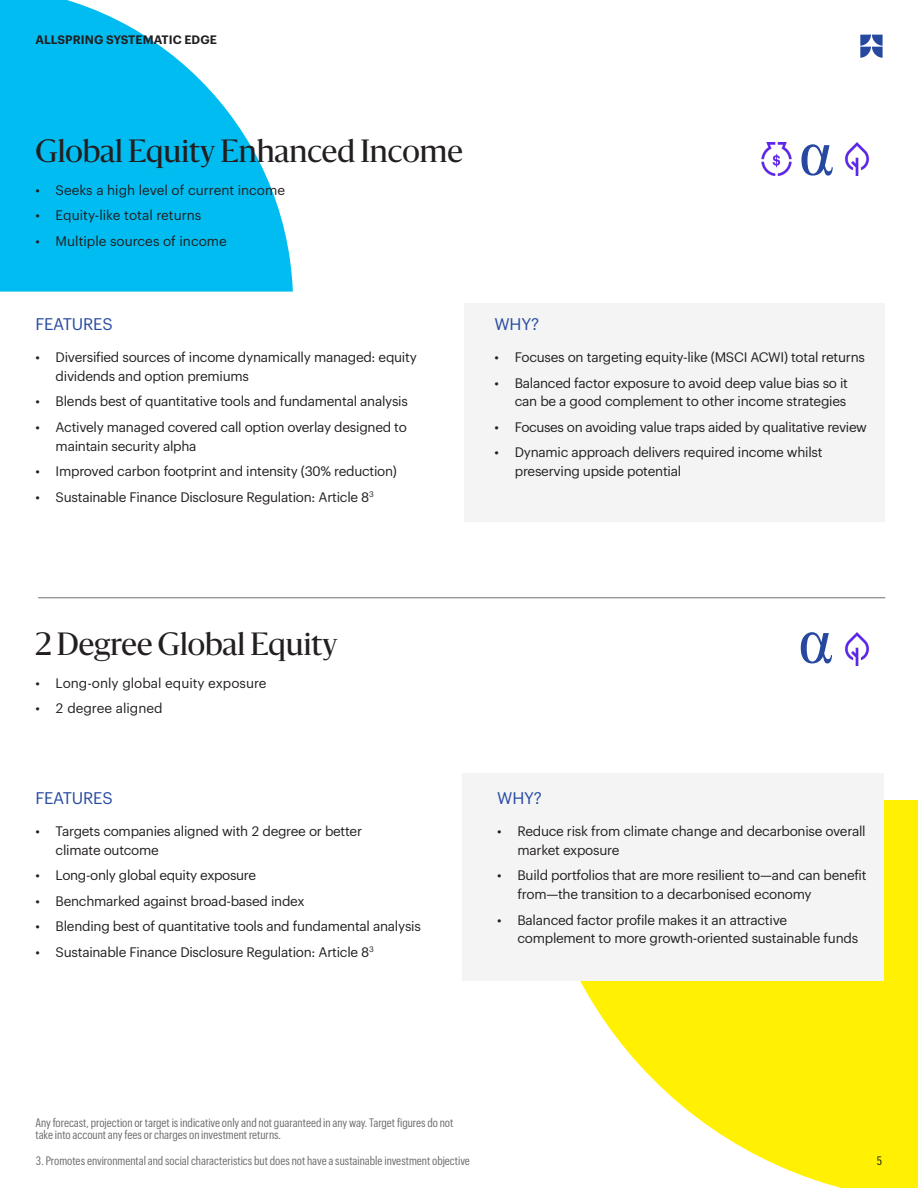
<style>
.page{position:relative;width:918px;height:1188px;background:#fff}
.page>*{position:absolute;margin:0;border:0;box-sizing:border-box;transform-origin:0 0}
.Heading_second_level{font:66px "Times New Roman";color:#26499f}
.Heading_second_level-2{font:30px "Allspring Sanomat";color:#231f20}
.Subheading_second_le{font:16.5px "Graphik TF";letter-spacing:-.015em;color:#26499f}
.t1{font:13.5px/18.8px "Graphik TF";letter-spacing:-.02em;color:#231f20}
.t2{font:13.5px "Graphik TF";color:#231f20}
.Source{font:12px/12px "Graphik Cond TF";color:#6c6d70}
.t3{font:600 12px "Graphik TF";letter-spacing:.005em;color:#231f20}
.t4{font:12px "Graphik Cond TF";color:#231f20}
</style>
<div class="page">
<svg style="left:531px;top:800px;width:387px;height:388px;fill:#fff101"></svg>
<svg style="left:0;top:0;width:293px;height:292px;fill:#00bcf1"></svg>
<div style="left:462px;top:773px;width:422px;height:207px;background:#f4f4f4"></div>
<div style="left:464px;top:304px;width:420px;height:218px;background:#f4f4f4"></div>
<hr style="left:38px;top:598px;width:847px;height:1px;background:#6e6e6e">
<img style="left:761px;top:143px;width:31px;height:32px">
<img style="left:844px;top:143px;width:26px;height:32px">
<img style="left:844px;top:633px;width:26px;height:32px">
<svg style="left:860px;top:35px;width:23px;height:23px"></svg>
<p class="t3" style="left:35px;top:31px;width:183px">ALLSPRING SYSTEMATIC EDGE</p>
<p class="Heading_second_level-2" style="left:35px;top:130px;width:429px">Global Equity Enhanced Income</p>
<p class="t2" style="left:35px;top:180px;width:251px">• Seeks a high level of current income</p>
<p class="t2" style="left:35px;top:205px;width:167px">• Equity-like total returns</p>
<p class="t2" style="left:35px;top:231px;width:193px">• Multiple sources of income</p>
<p class="Subheading_second_le" style="left:35px;top:311px;width:79px">FEATURES</p>
<p class="t1" style="left:56px;top:347px;width:363px;text-indent:-20px">• Diversified sources of income dynamically managed: equity dividends and option premiums</p>
<p class="t1" style="left:35px;top:391px;width:374px">• Blends best of quantitative tools and fundamental analysis</p>
<p class="t1" style="left:56px;top:416px;width:353px;text-indent:-20px">• Actively managed covered call option overlay designed to maintain security alpha</p>
<p class="t1" style="left:35px;top:461px;width:363px">• Improved carbon footprint and intensity (30% reduction)</p>
<p class="t1" style="left:35px;top:486px;width:340px">• Sustainable Finance Disclosure Regulation: Article 8<sup>3</sup></p>
<p class="Heading_second_level" style="left:799px;top:108px;width:36px">α</p>
<p class="Subheading_second_le" style="left:495px;top:311px;width:46px">WHY?</p>
<p class="t1" style="left:495px;top:347px;width:372px">• Focuses on targeting equity-like (MSCI ACWI) total returns</p>
<p class="t1" style="left:495px;top:372px;width:355px;text-align:right">• Balanced factor exposure to avoid deep value bias so it can be a good complement to other income strategies</p>
<p class="t1" style="left:495px;top:416px;width:374px">• Focuses on avoiding value traps aided by qualitative review</p>
<p class="t1" style="left:515px;top:442px;width:309px;text-indent:-20px">• Dynamic approach delivers required income whilst preserving upside potential</p>
<p class="Heading_second_level-2" style="left:35px;top:623px;width:304px">2 Degree Global Equity</p>
<p class="t2" style="left:35px;top:673px;width:233px">• Long-only global equity exposure</p>
<p class="t2" style="left:35px;top:698px;width:129px">• 2 degree aligned</p>
<p class="Subheading_second_le" style="left:35px;top:786px;width:79px">FEATURES</p>
<p class="t1" style="left:56px;top:821px;width:308px;text-indent:-20px">• Targets companies aligned with 2 degree or better climate outcome</p>
<p class="t1" style="left:35px;top:865px;width:222px">• Long-only global equity exposure</p>
<p class="t1" style="left:35px;top:891px;width:271px">• Benchmarked against broad-based index</p>
<p class="t1" style="left:35px;top:916px;width:387px">• Blending best of quantitative tools and fundamental analysis</p>
<p class="t1" style="left:35px;top:942px;width:340px">• Sustainable Finance Disclosure Regulation: Article 8<sup>3</sup></p>
<p class="Heading_second_level" style="left:798px;top:596px;width:36px">α</p>
<p class="Subheading_second_le" style="left:497px;top:786px;width:46px">WHY?</p>
<p class="t1" style="left:518px;top:821px;width:350px;text-indent:-20px">• Reduce risk from climate change and decarbonise overall market exposure</p>
<p class="t1" style="left:518px;top:865px;width:351px;text-indent:-20px">• Build portfolios that are more resilient to—and can benefit from—the transition to a decarbonised economy</p>
<p class="t1" style="left:518px;top:909px;width:342px;text-indent:-20px">• Balanced factor profile makes it an attractive complement to more growth-oriented sustainable funds</p>
<p class="Source" style="left:35px;top:1116px;width:420px">Any forecast, projection or target is indicative only and not guaranteed in any way. Target figures do not take into account any fees or charges on investment returns.</p>
<p class="Source" style="left:35px;top:1154px;width:436px">3. Promotes environmental and social characteristics but does not have a sustainable investment objective</p>
<p class="t4" style="left:877px;top:1152px;width:7px">5</p>
</div>
